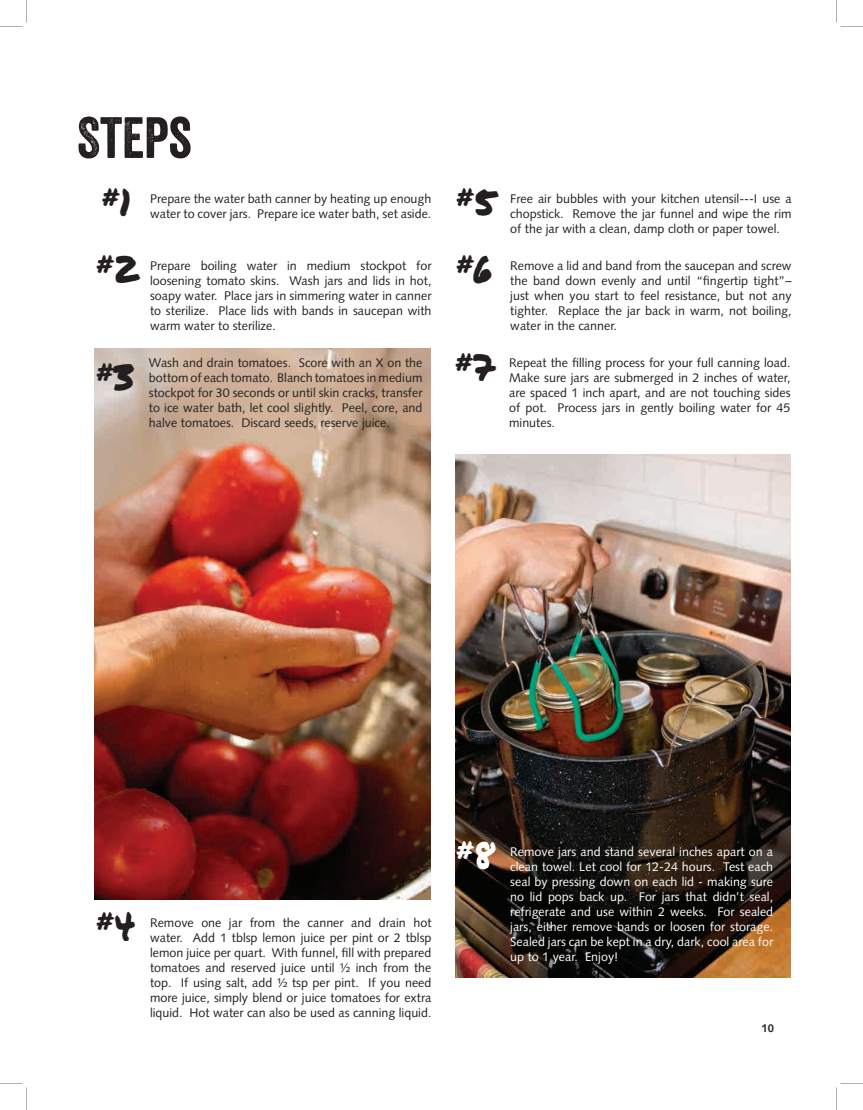
<style>
.page{position:relative;width:863px;height:1110px;background:#fff}
.page>*{position:absolute;margin:0;border:0;box-sizing:border-box;transform-origin:0 0}
.t1{font:56.25px "Veneer";color:#231f20}
.t2{font:25px "Permanent Marker";color:#231f20}
.t3{font:25px "Permanent Marker";color:#fff}
.t4{font:12.5px/15px "Syntax LT Std";color:#231f20;text-align:justify}
.t5{font:12.5px/15px "Syntax LT Std";color:#fff;text-align:justify}
.t6{font:700 11.25px "Syntax LT Std";color:#231f20}
.s1{font-size:37.5px}
</style>
<div class="page">
<img style="left:95px;top:348px;width:335px;height:551px">
<img style="left:455px;top:454px;width:335px;height:524px">
<svg style="left:836px;top:0;width:26px;height:27px"></svg>
<svg style="left:0;top:0;width:27px;height:27px"></svg>
<svg style="left:836px;top:1083px;width:26px;height:27px"></svg>
<svg style="left:0;top:1083px;width:27px;height:27px"></svg>
<h1 class="t1" style="left:77px;top:103px;width:116px">Steps</h1>
<p class="t4" style="left:150px;top:191px;width:283px">Prepare the water bath canner by heating up enough water to cover jars. Prepare ice water bath, set aside.</p>
<p class="t4" style="left:150px;top:258px;width:283px">Prepare boiling water in medium stockpot for loosening tomato skins. Wash jars and lids in hot, soapy water. Place jars in simmering water in canner to sterilize. Place lids with bands in saucepan with warm water to sterilize.</p>
<h2 class="t2" style="left:102px;top:179px;width:31px">#<span class="s1">1</span></h2>
<h2 class="t2" style="left:96px;top:245px;width:43px">#<span class="s1">2</span></h2>
<h2 class="t2" style="left:96px;top:353px;width:40px">#<span class="s1">3</span></h2>
<p class="t4" style="left:149px;top:356px;width:275px">Wash and drain tomatoes. Score with an X on the bottom of each tomato. Blanch tomatoes in medium stockpot for 30 seconds or until skin cracks, transfer to ice water bath, let cool slightly. Peel, core, and halve tomatoes. Discard seeds, reserve juice.</p>
<h2 class="t2" style="left:456px;top:179px;width:41px">#<span class="s1">5</span></h2>
<h2 class="t2" style="left:456px;top:245px;width:38px">#<span class="s1">6</span></h2>
<h2 class="t2" style="left:455px;top:343px;width:41px">#<span class="s1">7</span></h2>
<p class="t4" style="left:510px;top:191px;width:283px">Free air bubbles with your kitchen utensil---I use a chopstick. Remove the jar funnel and wipe the rim of the jar with a clean, damp cloth or paper towel.</p>
<p class="t4" style="left:510px;top:258px;width:283px">Remove a lid and band from the saucepan and screw the band down evenly and until “fingertip tight”– just when you start to feel resistance, but not any tighter. Replace the jar back in warm, not boiling, water in the canner.</p>
<p class="t4" style="left:509px;top:356px;width:283px">Repeat the filling process for your full canning load.<br>Make sure jars are submerged in 2 inches of water, are spaced 1 inch apart, and are not touching sides of pot. Process jars in gently boiling water for 45 minutes.</p>
<h2 class="t2" style="left:96px;top:903px;width:41px">#<span class="s1">4</span></h2>
<p class="t4" style="left:150px;top:915px;width:283px">Remove one jar from the canner and drain hot water. Add 1 tblsp lemon juice per pint or 2 tblsp lemon juice per quart. With funnel, fill with prepared tomatoes and reserved juice until ½ inch from the top. If using salt, add ½ tsp per pint. If you need more juice, simply blend or juice tomatoes for extra liquid. Hot water can also be used as canning liquid.</p>
<h2 class="t3" style="left:456px;top:832px;width:39px">#<span class="s1">8</span></h2>
<p class="t5" style="left:510px;top:844px;width:264px">Remove jars and stand several inches apart on a clean towel. Let cool for 12-24 hours. Test each seal by pressing down on each lid - making sure no lid pops back up. For jars that didn’t seal, refrigerate and use within 2 weeks. For sealed jars, either remove bands or loosen for storage.<br>Sealed jars can be kept in a dry, dark, cool area for up to 1 year. Enjoy!</p>
<p class="t6" style="left:761px;top:1022px;width:14px">10</p>
</div>
